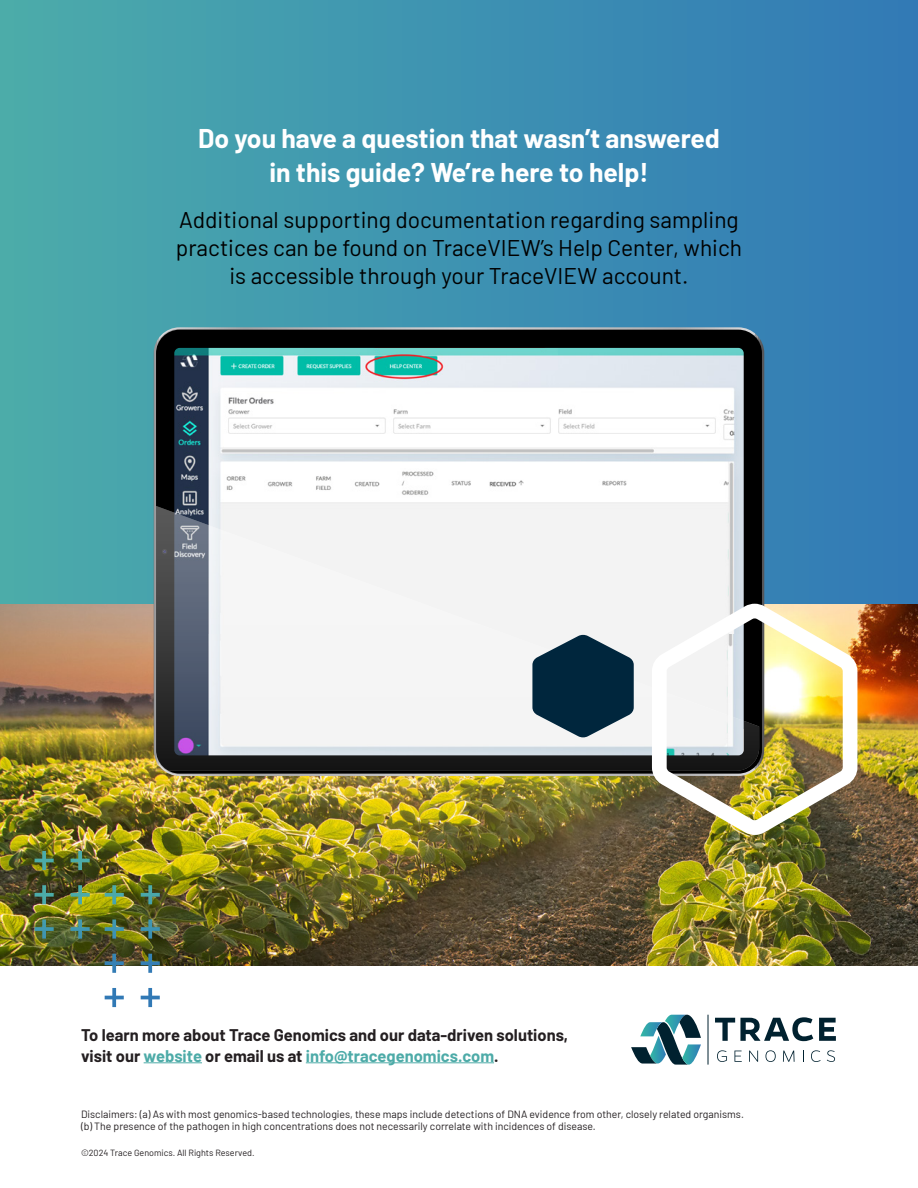
<style>
.page{position:relative;width:918px;height:1188px;background:#fff}
.page>*{position:absolute;margin:0;border:0;box-sizing:border-box;transform-origin:0 0}
.t1{font:700 26.55px/34px "Barlow";color:#fff;text-align:center}
.t2{font:22.65px/28.3px "Barlow";color:#000;text-align:center}
.t3{font:700 16.5px/21px "Barlow";color:#241f21}
.t4{font:10.5px/12.6px "Barlow";color:#241f21}
.t5{font:9px "Barlow";color:#241f21}
.s1{color:#4daba8}
</style>
<div class="page">
<div style="left:0;top:0;width:918px;height:965px;background:linear-gradient(to right,#4cacab,#3279b6)"></div>
<img style="left:0;top:604px;width:918px;height:361px">
<hr style="left:144px;top:1062px;width:58px;height:1px;background:#4daba8">
<hr style="left:306px;top:1062px;width:188px;height:1px;background:#4daba8">
<svg style="left:105px;top:954px;width:19px;height:19px"></svg>
<svg style="left:141px;top:954px;width:19px;height:19px"></svg>
<svg style="left:105px;top:988px;width:19px;height:19px"></svg>
<svg style="left:141px;top:988px;width:19px;height:19px"></svg>
<svg style="left:105px;top:885px;width:19px;height:19px"></svg>
<svg style="left:141px;top:885px;width:19px;height:19px"></svg>
<svg style="left:105px;top:919px;width:19px;height:20px"></svg>
<svg style="left:141px;top:919px;width:19px;height:20px"></svg>
<svg style="left:35px;top:885px;width:19px;height:19px"></svg>
<svg style="left:71px;top:885px;width:19px;height:19px"></svg>
<svg style="left:35px;top:851px;width:19px;height:19px"></svg>
<svg style="left:71px;top:851px;width:19px;height:19px"></svg>
<svg style="left:35px;top:919px;width:19px;height:20px"></svg>
<svg style="left:71px;top:919px;width:19px;height:20px"></svg>
<svg style="left:156px;top:330px;width:606px;height:444px"></svg>
<svg style="left:156px;top:506px;width:603px;height:265px"></svg>
<img style="left:652px;top:604px;width:205px;height:231px">
<svg style="left:532px;top:634px;width:102px;height:104px"></svg>
<svg style="left:715px;top:1017px;width:98px;height:24px"></svg>
<svg style="left:819px;top:1018px;width:17px;height:23px"></svg>
<svg style="left:717px;top:1050px;width:10px;height:12px"></svg>
<svg style="left:734px;top:1051px;width:8px;height:11px"></svg>
<svg style="left:749px;top:1051px;width:9px;height:11px"></svg>
<svg style="left:766px;top:1050px;width:10px;height:12px"></svg>
<svg style="left:783px;top:1051px;width:12px;height:11px"></svg>
<svg style="left:811px;top:1050px;width:10px;height:12px"></svg>
<svg style="left:827px;top:1050px;width:8px;height:12px"></svg>
<svg style="left:632px;top:1015px;width:69px;height:50px"></svg>
<hr style="left:708px;top:1015px;width:1px;height:50px;background:#00212f">
<h1 class="t1" style="left:198px;top:119px;width:523px">Do you have a question that wasn’t answered in this guide? We’re here to help!</h1>
<h2 class="t2" style="left:176px;top:203px;width:568px">Additional supporting documentation regarding sampling practices can be found on TraceVIEW’s Help Center, which is accessible through your TraceVIEW account.</h2>
<h3 class="t3" style="left:81px;top:1023px;width:489px">To learn more about Trace Genomics and our data-driven solutions, visit our <span class="s1">website</span> or email us at <span class="s1">info@tracegenomics.com</span>.</h3>
<p class="t4" style="left:81px;top:1107px;width:664px">Disclaimers: (a) As with most genomics-based technologies, these maps include detections of DNA evidence from other, closely related organisms. (b) The presence of the pathogen in high concentrations does not necessarily correlate with incidences of disease.</p>
<p class="t5" style="left:81px;top:1146px;width:175px">©2024 Trace Genomics. All Rights Reserved.</p>
</div>
